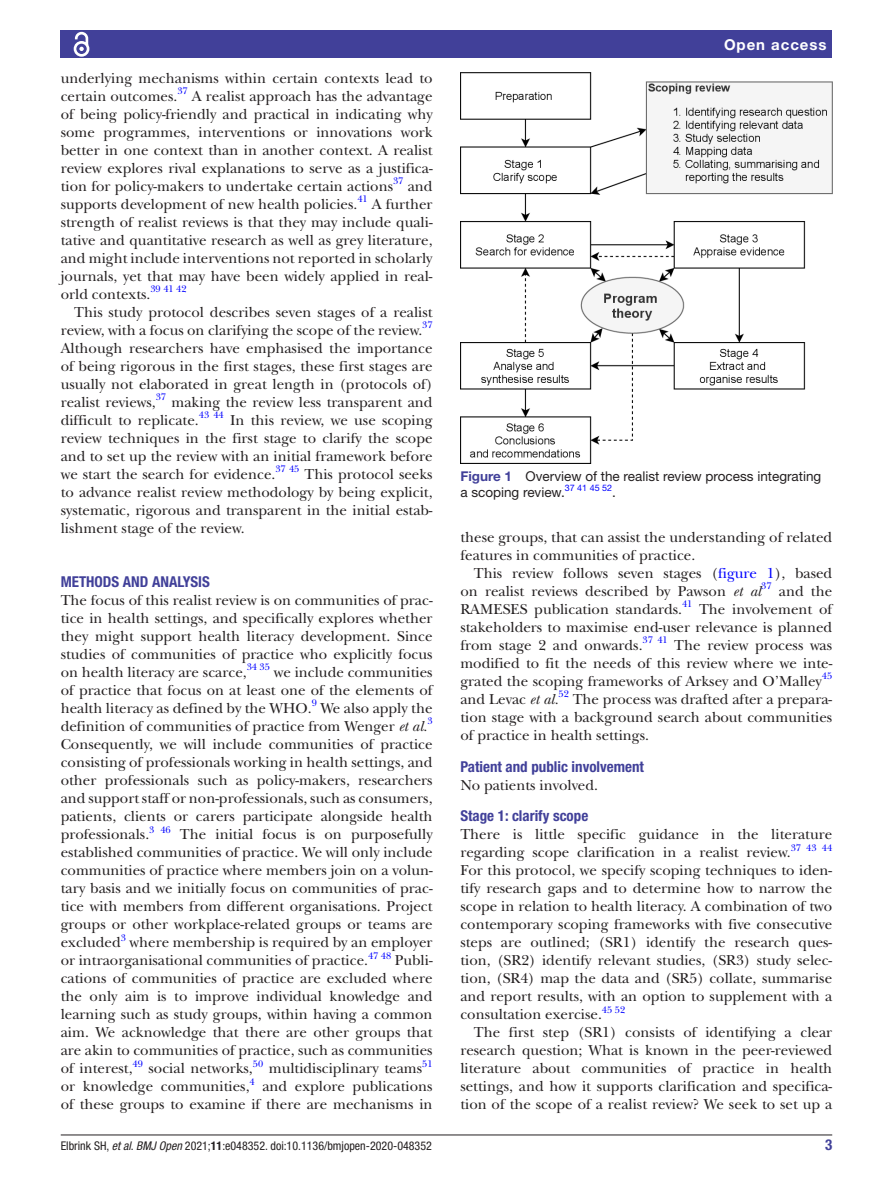
<style>
.page{position:relative;width:893px;height:1191px;background:#fff}
.page>*{position:absolute;margin:0;border:0;box-sizing:border-box;transform-origin:0 0}
.t1{font:15px/18px "New Baskerville";color:#231f20;text-align:justify}
.t2{font:700 condensed 15px "Helvetica Neue LT Std";color:#414099}
.t3{font:700 15px "Helvetica Neue LT Std";letter-spacing:.065em;color:#fff}
.t4{font:13.5px/16.2px "Helvetica Neue LT Std";color:#231f20}
.t5{font:condensed 12px "Helvetica Neue LT Std";color:#231f20}
.t6{font:9.9px "New Baskerville";color:#00f}
.s1{font-style:italic}
.s2{font-weight:700;color:#414099}
.s3{color:#00f}
.s4{font-weight:700}
</style>
<div class="page">
<hr style="left:61px;top:1134px;width:771px;height:1px;background:#231f20">
<div style="left:61px;top:31px;width:771px;height:27px;background:#414099"></div>
<svg style="left:73px;top:31px;width:17px;height:26px"></svg>
<img style="left:460px;top:73px;width:372px;height:390px">
<p class="t1" style="left:61px;top:69px;width:373px">underlying mechanisms within certain contexts lead to certain outcomes.</p>
<p class="t6" style="left:177px;top:85px;width:12px">37</p>
<p class="t1" style="left:61px;top:87px;width:373px;text-indent:131px">A realist approach has the advantage of being policy-friendly and practical in indicating why some programmes, interventions or innovations work better in one context than in another context. A realist review explores rival explanations to serve as a justifica&shy;tion for policy-makers to undertake certain actions</p>
<p class="t6" style="left:393px;top:175px;width:12px">37</p>
<p class="t1" style="left:408px;top:177px;width:26px">and</p>
<p class="t1" style="left:61px;top:195px;width:298px">supports development of new health policies.</p>
<p class="t6" style="left:357px;top:193px;width:12px">41</p>
<p class="t1" style="left:61px;top:195px;width:373px;text-indent:311px">A further strength of realist reviews is that they may include quali&shy;tative and quantitative research as well as grey literature, and might include interventions not reported in scholarly journals, yet that may have been widely applied in real&shy;orld contexts.</p>
<p class="t6" style="left:150px;top:283px;width:38px">39 41 42</p>
<p class="t1" style="left:61px;top:303px;width:373px;text-indent:14px">This study protocol describes seven stages of a realist review, with a focus on clarifying the scope of the review.</p>
<p class="t6" style="left:422px;top:319px;width:12px">37</p>
<p class="t1" style="left:61px;top:339px;width:373px">Although researchers have emphasised the importance of being rigorous in the first stages, these first stages are usually not elaborated in great length in (protocols of) realist reviews,</p>
<p class="t6" style="left:156px;top:391px;width:12px">37</p>
<p class="t1" style="left:61px;top:393px;width:373px;text-indent:111px">making the review less transparent and difficult to replicate.</p>
<p class="t6" style="left:199px;top:409px;width:26px">43 44</p>
<p class="t1" style="left:61px;top:411px;width:373px;text-indent:169px">In this review, we use scoping review techniques in the first stage to clarify the scope and to set up the review with an initial framework before we start the search for evidence.</p>
<p class="t6" style="left:275px;top:463px;width:26px">37 45</p>
<p class="t1" style="left:61px;top:465px;width:373px;text-indent:244px">This protocol seeks to advance realist review methodology by being explicit, systematic, rigorous and transparent in the initial estab&shy;lishment stage of the review.</p>
<p class="t2" style="left:61px;top:573px;width:151px">METHODS AND ANALYSIS</p>
<p class="t1" style="left:61px;top:591px;width:373px">The focus of this realist review is on communities of prac&shy;tice in health settings, and specifically explores whether they might support health literacy development. Since studies of communities of practice who explicitly focus on health literacy are scarce,</p>
<p class="t6" style="left:247px;top:661px;width:25px">34 35</p>
<p class="t1" style="left:61px;top:663px;width:373px;text-indent:213px">we include communities of practice that focus on at least one of the elements of health literacy as defined by the WHO.</p>
<p class="t6" style="left:312px;top:697px;width:7px">9</p>
<p class="t1" style="left:61px;top:699px;width:373px;text-indent:260px">We also apply the definition of communities of practice from Wenger <span class="s1">et al.</span></p>
<p class="t6" style="left:427px;top:715px;width:7px">3</p>
<p class="t1" style="left:61px;top:735px;width:373px">Consequently, we will include communities of practice consisting of professionals working in health settings, and other professionals such as policy-makers, researchers and support staff or non-professionals, such as consumers, patients, clients or carers participate alongside health professionals.<sup>3</sup> <sup>46</sup></p>
<p class="t1" style="left:61px;top:825px;width:373px;text-indent:119px">The initial focus is on purposefully established communities of practice. We will only include communities of practice where members join on a volun&shy;tary basis and we initially focus on communities of prac&shy;tice with members from different organisations. Project groups or other workplace-related groups or teams are excluded</p>
<p class="t6" style="left:121px;top:931px;width:7px">3</p>
<p class="t1" style="left:61px;top:933px;width:373px;text-indent:69px">where membership is required by an employer or intraorganisational communities of practice.</p>
<p class="t6" style="left:368px;top:949px;width:25px">47 48</p>
<p class="t1" style="left:61px;top:951px;width:373px;text-indent:334px">Publi&shy;cations of communities of practice are excluded where the only aim is to improve individual knowledge and learning such as study groups, within having a common aim. We acknowledge that there are other groups that are akin to communities of practice, such as communities of interest,</p>
<p class="t6" style="left:133px;top:1057px;width:12px">49</p>
<p class="t1" style="left:149px;top:1059px;width:106px">social networks,</p>
<p class="t6" style="left:253px;top:1057px;width:12px">50</p>
<p class="t1" style="left:269px;top:1059px;width:155px">multidisciplinary teams</p>
<p class="t6" style="left:422px;top:1057px;width:12px">51</p>
<p class="t1" style="left:61px;top:1077px;width:190px">or knowledge communities,</p>
<p class="t6" style="left:250px;top:1075px;width:7px">4</p>
<p class="t1" style="left:61px;top:1077px;width:373px;text-align:right">and explore publications<br>of these groups to examine if there are mechanisms in</p>
<p class="t3" style="left:724px;top:35px;width:104px">Open access</p>
<p class="t4" style="left:460px;top:468px;width:363px"><span class="s2">Figure 1</span> Overview of the realist review process integrating a scoping review.<sup>37</sup> <sup>41</sup> <sup>45</sup> <sup>52</sup>.</p>
<p class="t1" style="left:460px;top:528px;width:373px">these groups, that can assist the understanding of related features in communities of practice.</p>
<p class="t1" style="left:460px;top:564px;width:373px;text-indent:14px">This review follows seven stages (<span class="s3">figure 1</span>), based on realist reviews described by Pawson <span class="s1">et al</span><sup>37</sup></p>
<p class="t1" style="left:779px;top:582px;width:55px">and the</p>
<p class="t1" style="left:460px;top:600px;width:223px">RAMESES publication standards.</p>
<p class="t6" style="left:682px;top:598px;width:12px">41</p>
<p class="t1" style="left:460px;top:600px;width:373px;text-indent:239px">The involvement of stakeholders to maximise end-user relevance is planned from stage 2 and onwards.</p>
<p class="t6" style="left:643px;top:634px;width:27px">37 41</p>
<p class="t1" style="left:460px;top:636px;width:373px;text-indent:214px">The review process was modified to fit the needs of this review where we inte&shy;grated the scoping frameworks of Arksey and O’Malley</p>
<p class="t6" style="left:822px;top:670px;width:12px">45</p>
<p class="t1" style="left:460px;top:690px;width:100px">and Levac <span class="s1">et al.</span></p>
<p class="t6" style="left:559px;top:688px;width:12px">52</p>
<p class="t1" style="left:460px;top:690px;width:373px;text-indent:112px">The process was drafted after a prepara&shy;tion stage with a background search about communities of practice in health settings.</p>
<p class="t2" style="left:460px;top:757px;width:185px">Patient and public involvement</p>
<p class="t1" style="left:460px;top:776px;width:139px">No patients involved.</p>
<p class="t2" style="left:460px;top:807px;width:129px">Stage 1: clarify scope</p>
<p class="t1" style="left:460px;top:825px;width:373px">There is little specific guidance in the literature regarding scope clarification in a realist review.</p>
<p class="t6" style="left:791px;top:841px;width:43px">37 43 44</p>
<p class="t1" style="left:460px;top:861px;width:373px">For this protocol, we specify scoping techniques to iden&shy;tify research gaps and to determine how to narrow the scope in relation to health literacy. A combination of two contemporary scoping frameworks with five consecutive steps are outlined; (SR1) identify the research ques&shy;tion, (SR2) identify relevant studies, (SR3) study selec&shy;tion, (SR4) map the data and (SR5) collate, summarise and report results, with an option to supplement with a consultation exercise.</p>
<p class="t6" style="left:602px;top:1003px;width:25px">45 52</p>
<p class="t1" style="left:460px;top:1023px;width:373px;text-indent:14px">The first step (SR1) consists of identifying a clear research question; What is known in the peer-reviewed literature about communities of practice in health settings, and how it supports clarification and specifica&shy;tion of the scope of a realist review? We seek to set up a</p>
<p class="t5" style="left:61px;top:1138px;width:373px">Elbrink SH, <span class="s1">et al</span>. <span class="s1">BMJ Open</span> 2021;<span class="s4">11</span>:e048352. doi:10.1136/bmjopen-2020-048352</p>
<p class="t2" style="left:825px;top:1135px;width:9px">3</p>
</div>
